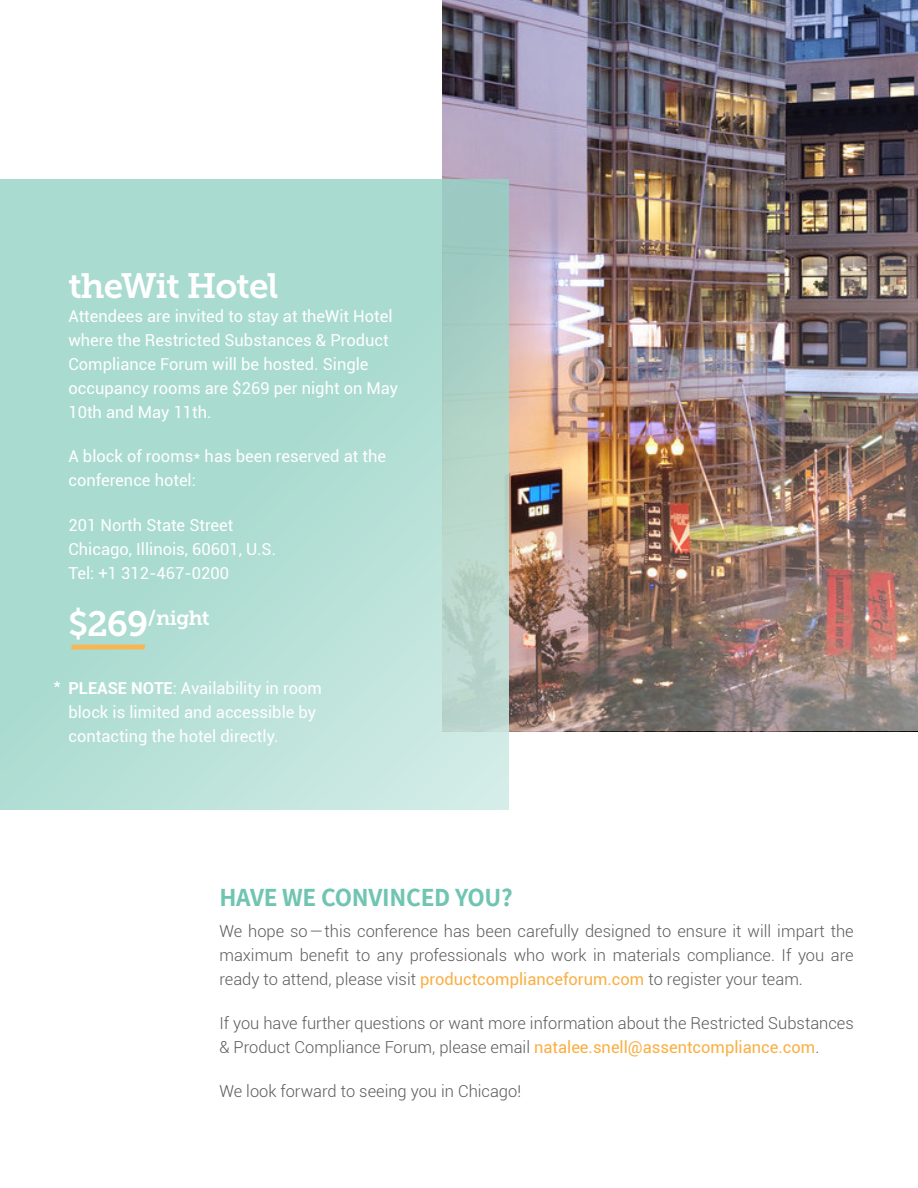
<style>
.page{position:relative;width:918px;height:1188px;background:#fff}
.page>*{position:absolute;margin:0;border:0;box-sizing:border-box;transform-origin:0 0}
.Pull_Quote{font:35.1px "Museo Slab 700";letter-spacing:-.025em;color:#fff}
.t1{font:700 25.5px "Assistant";letter-spacing:-.01em;color:#70c5b2}
.t2{font:20.4px "Museo Slab 700";letter-spacing:-.03em;color:#fff}
.t3{font:300 16.5px/24px "Roboto";color:#5b5b5b;text-align:justify}
.t4{font:16.5px/24px "Roboto";color:#fff}
.s1{font-size:35.1px}
.s2{font-weight:700}
.s3{font-weight:400;color:#f9af44}
</style>
<div class="page">
<img style="left:442px;top:0;width:476px;height:731px">
<svg style="left:0;top:179px;width:509px;height:631px;fill:#aadbd0"></svg>
<svg style="left:71px;top:645px;width:74px;height:4px"></svg>
<svg style="left:54px;top:681px;width:6px;height:6px"></svg>
<p class="Pull_Quote" style="left:68px;top:266px;width:212px">theWit Hotel</p>
<p class="t4" style="left:68px;top:304px;width:331px">Attendees are invited to stay at theWit Hotel where the Restricted Substances &amp; Product Compliance Forum will be hosted. Single occupancy rooms are $269 per night on May 10th and May 11th.</p>
<p class="t4" style="left:68px;top:444px;width:319px">A block of rooms* has been reserved at the conference hotel:</p>
<p class="t4" style="left:68px;top:512px;width:167px">201 North State Street</p>
<p class="t4" style="left:68px;top:536px;width:209px">Chicago, Illinois, 60601, U.S.</p>
<p class="t4" style="left:68px;top:560px;width:162px">Tel: +1 312-467-0200</p>
<p class="t2" style="left:68px;top:606px;width:143px"><span class="s1">$269</span>/night</p>
<p class="t4" style="left:68px;top:675px;width:255px"><span class="s2">PLEASE NOTE</span>: Availability in room block is limited and accessible by contacting the hotel directly.</p>
<p class="t1" style="left:219px;top:880px;width:295px">HAVE WE CONVINCED YOU?</p>
<p class="t3" style="left:219px;top:918px;width:636px">We hope so — this conference has been carefully designed to ensure it will impart the maximum benefit to any professionals who work in materials compliance. If you are ready to attend, please visit <span class="s3">productcomplianceforum.com</span> to register your team.</p>
<p class="t3" style="left:219px;top:1010px;width:636px">If you have further questions or want more information about the Restricted Substances &amp; Product Compliance Forum, please email <span class="s3">natalee.snell@assentcompliance.com</span>.</p>
<p class="t3" style="left:219px;top:1079px;width:303px">We look forward to seeing you in Chicago!</p>
</div>
